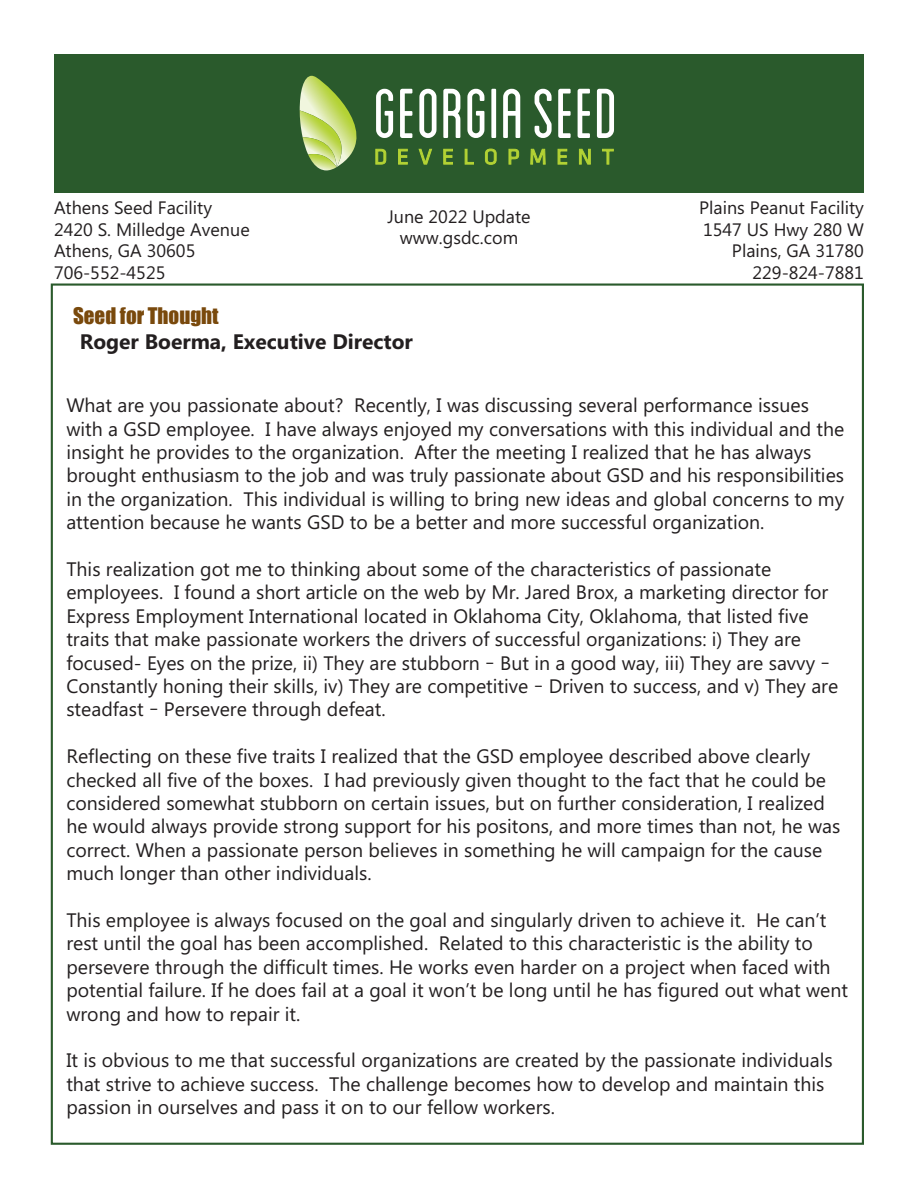
<style>
.page{position:relative;width:918px;height:1188px;background:#fff}
.page>*{position:absolute;margin:0;border:0;box-sizing:border-box;transform-origin:0 0}
.t1{font:700 21px "Microsoft Phags Pa";color:#231f20}
.t2{font:21px "Impact";color:#79490c}
.t3{font:19.5px/23.4px "Microsoft Phags Pa";color:#231f20}
.t4{font:18px "Microsoft Phags Pa";color:#231f20}
</style>
<div class="page">
<div style="left:54px;top:54px;width:810px;height:138px;background:#2a5a2c"></div>
<svg style="left:419px;top:89px;width:18px;height:49px"></svg>
<svg style="left:443px;top:89px;width:17px;height:49px"></svg>
<svg style="left:467px;top:89px;width:17px;height:49px"></svg>
<svg style="left:491px;top:89px;width:5px;height:49px"></svg>
<svg style="left:503px;top:89px;width:17px;height:49px"></svg>
<svg style="left:535px;top:89px;width:17px;height:49px"></svg>
<svg style="left:558px;top:89px;width:13px;height:49px"></svg>
<svg style="left:578px;top:89px;width:12px;height:49px"></svg>
<svg style="left:597px;top:89px;width:17px;height:49px"></svg>
<svg style="left:419px;top:149px;width:13px;height:16px"></svg>
<svg style="left:443px;top:149px;width:10px;height:16px"></svg>
<svg style="left:465px;top:149px;width:9px;height:16px"></svg>
<svg style="left:485px;top:149px;width:12px;height:16px"></svg>
<svg style="left:509px;top:149px;width:10px;height:16px"></svg>
<svg style="left:530px;top:149px;width:16px;height:16px"></svg>
<svg style="left:558px;top:149px;width:9px;height:16px"></svg>
<svg style="left:579px;top:149px;width:12px;height:16px"></svg>
<svg style="left:602px;top:149px;width:12px;height:16px"></svg>
<svg style="left:300px;top:76px;width:112px;height:94px"></svg>
<p class="t4" style="left:54px;top:195px;width:160px">Athens Seed Facility</p>
<p class="t4" style="left:54px;top:217px;width:197px">2420 S. Milledge Avenue</p>
<p class="t4" style="left:54px;top:238px;width:143px">Athens, GA 30605</p>
<p class="t4" style="left:54px;top:260px;width:113px">706-552-4525</p>
<p class="t4" style="left:387px;top:204px;width:145px">June 2022 Update</p>
<p class="t4" style="left:400px;top:225px;width:120px">www.gsdc.com</p>
<p class="t2" style="left:73px;top:299px;width:147px">Seed for Thought</p>
<p class="t1" style="left:80px;top:327px;width:335px">Roger Boerma, Executive Director</p>
<p class="t4" style="left:699px;top:195px;width:166px">Plains Peanut Facility</p>
<p class="t4" style="left:703px;top:217px;width:162px">1547 US Hwy 280 W</p>
<p class="t4" style="left:732px;top:238px;width:134px">Plains, GA 31780</p>
<p class="t4" style="left:753px;top:260px;width:113px">229-824-7881</p>
<p class="t3" style="left:66px;top:393px;width:780px">What are you passionate about? Recently, I was discussing several performance issues with a GSD employee. I have always enjoyed my conversations with this individual and the insight he provides to the organization. After the meeting I realized that he has always brought enthusiasm to the job and was truly passionate about GSD and his responsibilities in the organization. This individual is willing to bring new ideas and global concerns to my attention because he wants GSD to be a better and more successful organization.</p>
<p class="t3" style="left:66px;top:556px;width:773px">This realization got me to thinking about some of the characteristics of passionate employees. I found a short article on the web by Mr. Jared Brox, a marketing director for Express Employment International located in Oklahoma City, Oklahoma, that listed five traits that make passionate workers the drivers of successful organizations: i) They are focused- Eyes on the prize, ii) They are stubborn – But in a good way, iii) They are savvy – Constantly honing their skills, iv) They are competitive – Driven to success, and v) They are steadfast – Persevere through defeat.</p>
<p class="t3" style="left:66px;top:744px;width:776px">Reflecting on these five traits I realized that the GSD employee described above clearly checked all five of the boxes. I had previously given thought to the fact that he could be considered somewhat stubborn on certain issues, but on further consideration, I realized he would always provide strong support for his positons, and more times than not, he was correct. When a passionate person believes in something he will campaign for the cause much longer than other individuals.</p>
<p class="t3" style="left:66px;top:907px;width:783px">This employee is always focused on the goal and singularly driven to achieve it. He can’t rest until the goal has been accomplished. Related to this characteristic is the ability to persevere through the difficult times. He works even harder on a project when faced with potential failure. If he does fail at a goal it won’t be long until he has figured out what went wrong and how to repair it.</p>
<p class="t3" style="left:66px;top:1048px;width:768px">It is obvious to me that successful organizations are created by the passionate individuals that strive to achieve success. The challenge becomes how to develop and maintain this passion in ourselves and pass it on to our fellow workers.</p>
</div>
